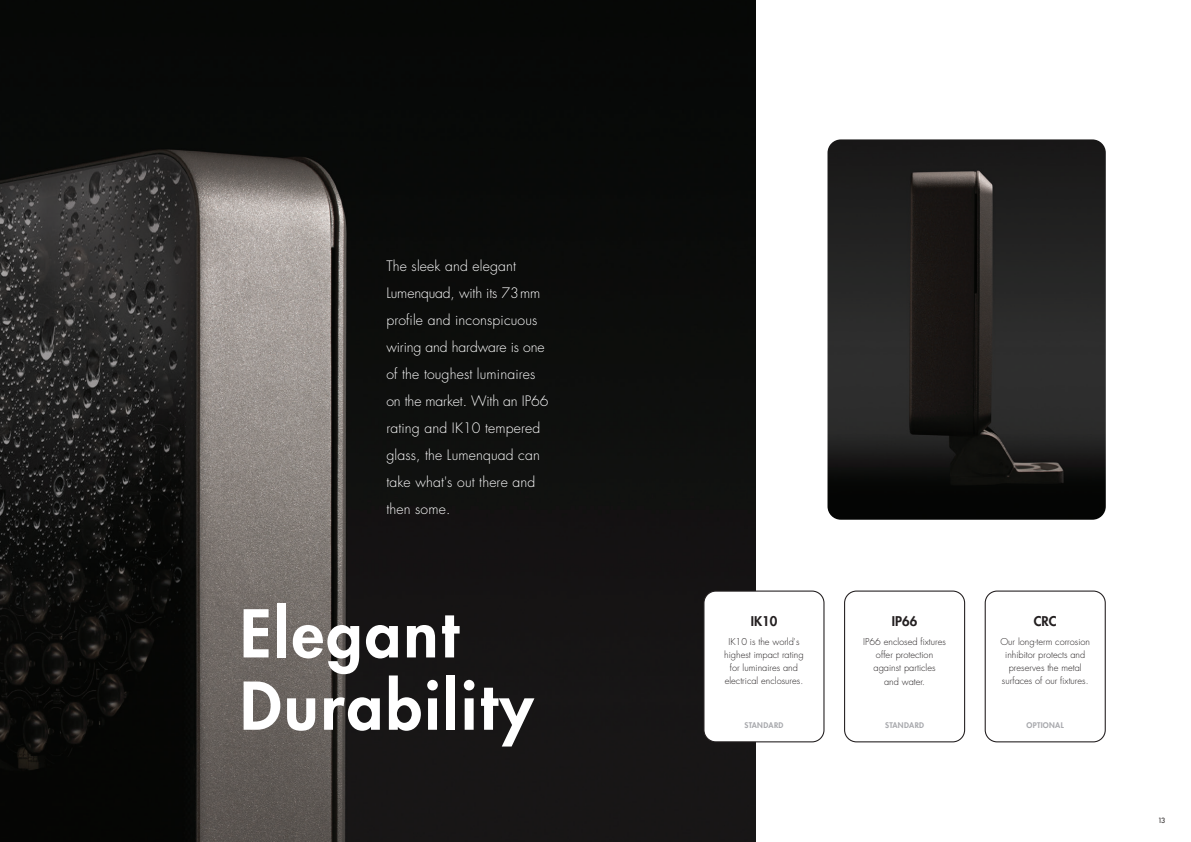
<style>
.page{position:relative;width:1191px;height:842px;background:#fff}
.page>*{position:absolute;margin:0;border:0;box-sizing:border-box;transform-origin:0 0}
.t1{font:800 64px/72.3px "Futura Std";letter-spacing:.04em;color:#fff}
.t2{font:300 14px/27px "Futura Std";letter-spacing:.01em;color:#fff}
.t3{font:300 14px "Futura Std";letter-spacing:-.01em;color:#fff}
.t4{font:800 13.1px "Futura Std";color:#231f20}
.t5{font:300 9.2px/13px "Futura Std";color:#231f20;text-align:center}
.t6{font:800 7.6px "Futura Std";letter-spacing:.04em;color:#a8a9ad}
.t7{font:500 7px "Futura Std";color:#231f20}
</style>
<div class="page">
<img style="left:0;top:0;width:755px;height:842px">
<img style="left:827px;top:139px;width:278px;height:381px">
<div style="left:704px;top:591px;width:120px;height:151px;background:#fff;border-radius:12px"></div>
<div style="left:703px;top:590px;width:121px;height:152px;border:1px solid #231f20;border-radius:12px"></div>
<div style="left:844px;top:590px;width:121px;height:152px;border:1px solid #231f20;border-radius:12px"></div>
<div style="left:984px;top:590px;width:121px;height:152px;border:1px solid #231f20;border-radius:12px"></div>
<p class="t2" style="left:386px;top:252px;width:131px">The sleek and elegant</p>
<p class="t3" style="left:386px;top:284px;width:155px">Lumenquad, with its 73mm</p>
<p class="t2" style="left:386px;top:306px;width:163px">profile and inconspicuous wiring and hardware is one of the toughest luminaires on the market. With an IP66 rating and IK10 tempered</p>
<p class="t2" style="left:386px;top:441px;width:155px">glass, the Lumenquad can</p>
<p class="t2" style="left:386px;top:468px;width:150px">take what's out there and</p>
<p class="t2" style="left:386px;top:495px;width:65px">then some.</p>
<p class="t1" style="left:240px;top:598px;width:294px">Elegant<br>Durability</p>
<p class="t4" style="left:750px;top:612px;width:28px">IK10</p>
<p class="t5" style="left:724px;top:635px;width:81px">IK10 is the world's highest impact rating for luminaires and electrical enclosures.</p>
<p class="t4" style="left:892px;top:612px;width:27px">IP66</p>
<p class="t5" style="left:863px;top:635px;width:84px">IP66 enclosed fixtures offer protection against particles</p>
<p class="t5" style="left:884px;top:676px;width:42px">and water.</p>
<p class="t4" style="left:1033px;top:612px;width:25px">CRC</p>
<p class="t5" style="left:1000px;top:635px;width:91px">Our long-term corrosion</p>
<p class="t5" style="left:1005px;top:648px;width:81px">inhibitor protects and</p>
<p class="t5" style="left:1008px;top:661px;width:74px">preserves the metal</p>
<p class="t5" style="left:1002px;top:674px;width:88px">surfaces of our fixtures.</p>
<p class="t6" style="left:744px;top:720px;width:41px">STANDARD</p>
<p class="t6" style="left:885px;top:720px;width:41px">STANDARD</p>
<p class="t6" style="left:1026px;top:720px;width:39px">OPTIONAL</p>
<p class="t7" style="left:1158px;top:816px;width:9px">13</p>
</div>
